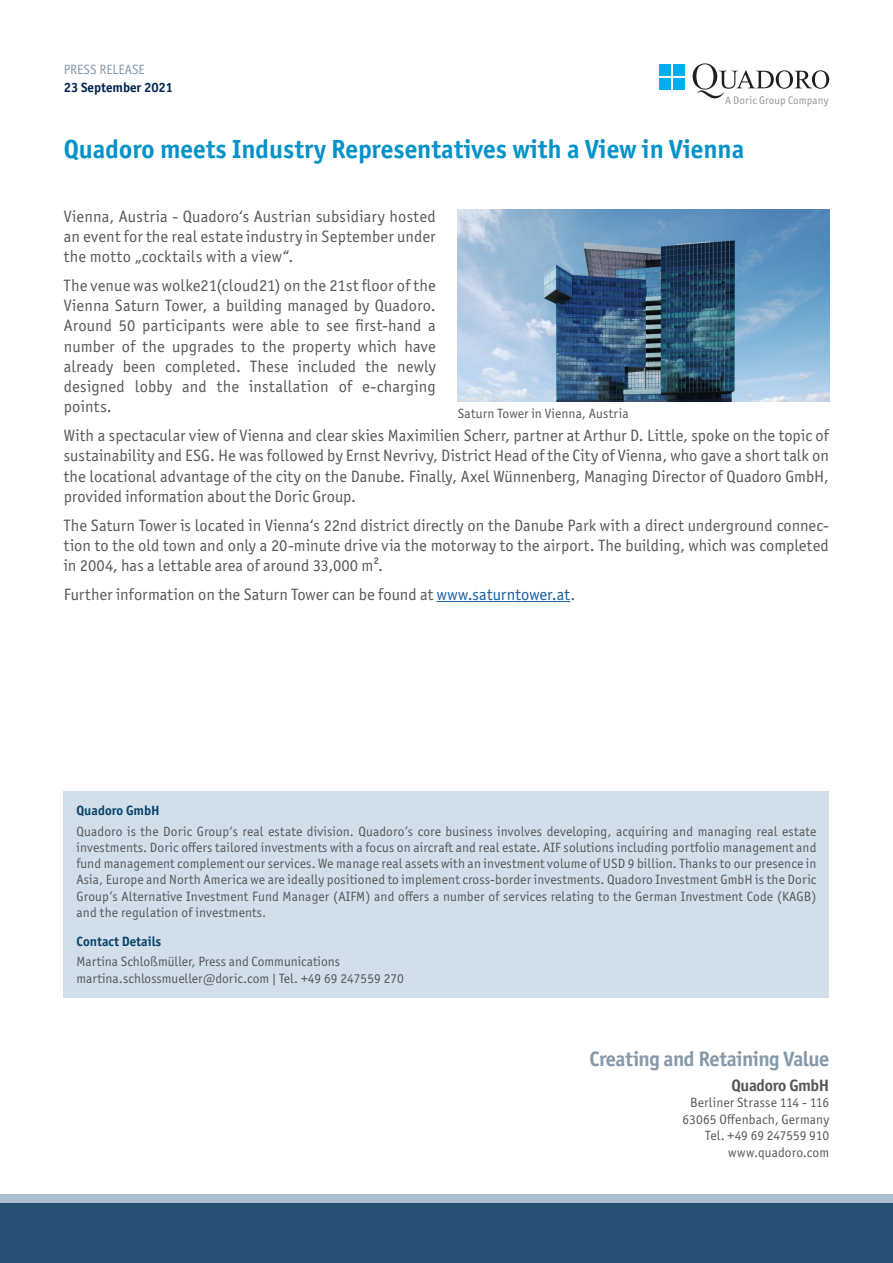
<style>
.page{position:relative;width:893px;height:1263px;background:#fff}
.page>*{position:absolute;margin:0;border:0;box-sizing:border-box;transform-origin:0 0}
.Titel_3{font:700 26.25px "Officina Sans ITC Std";color:#0092c8}
.Wert_schaffen_und_be{font:700 21px "Officina Sans ITC Std";letter-spacing:-.02em;color:#8699ab}
.Fließtext_deutsch{font:16.5px/20.2px "Officina Sans ITC Std";letter-spacing:.005em;color:#57585a;text-align:justify}
.Quadoro_Doric_Real_E{font:700 16.5px "Officina Sans ITC Std";letter-spacing:-.02em;color:#57585a}
.Fließtext_-_blauer_K{font:13.5px/16.2px "Officina Sans ITC Std";color:#57585a;text-align:justify}
.Adresse{font:13.5px "Officina Sans ITC Std";letter-spacing:.005em;color:#57585a}
.Titel_2{font:700 13.5px/18px "Officina Sans ITC Std";color:#00254c}
.Fließtext_deutsch-2{font:13.5px "Officina Sans ITC Std";letter-spacing:.01em;color:#57585a}
.Überschrift_-_blauer{font:700 13.5px "Officina Sans ITC Std";color:#084469}
.t1{font:11.1px "Officina Sans ITC Std";letter-spacing:.005em;color:#939598}
.s1{font-weight:400;color:#8699ab}
.s2{color:#175d9e}
</style>
<div class="page">
<div style="left:0;top:1201px;width:893px;height:62px;background:#274f74"></div>
<div style="left:0;top:1194px;width:893px;height:9px;background:#aebed2"></div>
<hr style="left:437px;top:601px;width:133px;height:1px;background:#175d9e">
<div style="left:659px;top:64px;width:12px;height:11px;background:#00aeef"></div>
<div style="left:674px;top:64px;width:11px;height:11px;background:#00aeef"></div>
<div style="left:659px;top:78px;width:12px;height:11px;background:#00aeef"></div>
<div style="left:674px;top:78px;width:11px;height:11px;background:#00aeef"></div>
<svg style="left:693px;top:63px;width:136px;height:35px"></svg>
<img style="left:457px;top:210px;width:372px;height:191px">
<div style="left:64px;top:791px;width:765px;height:206px;background:#d2dfeb"></div>
<p class="Titel_2" style="left:64px;top:60px;width:111px"><span class="s1">PRESS RELEASE<br></span>23 September 2021</p>
<p class="t1" style="left:725px;top:93px;width:105px">A Doric Group Company</p>
<p class="Titel_3" style="left:64px;top:133px;width:682px">Quadoro meets Industry Representatives with a View in Vienna</p>
<p class="Fließtext_deutsch" style="left:64px;top:206px;width:373px">Vienna, Austria - Quadoro‘s Austrian subsidiary hosted an event for the real estate industry in September under the motto „cocktails with a view“.</p>
<p class="Fließtext_deutsch" style="left:64px;top:275px;width:374px">The venue was wolke21(cloud21) on the 21st floor of the Vienna Saturn Tower, a building managed by Quadoro.<br>Around 50 participants were able to see first-hand a number of the upgrades to the property which have already been completed. These included the newly designed lobby and the installation of e-charging points.</p>
<p class="Fließtext_deutsch" style="left:64px;top:425px;width:767px">With a spectacular view of Vienna and clear skies Maximilien Scherr, partner at Arthur D. Little, spoke on the topic of sustainability and ESG. He was followed by Ernst Nevrivy, District Head of the City of Vienna, who gave a short talk on the locational advantage of the city on the Danube. Finally, Axel Wünnenberg, Managing Director of Quadoro GmbH, provided information about the Doric Group.</p>
<p class="Fließtext_deutsch" style="left:64px;top:515px;width:767px">The Saturn Tower is located in Vienna‘s 22nd district directly on the Danube Park with a direct underground connec&shy;tion to the old town and only a 20-minute drive via the motorway to the airport. The building, which was completed in 2004, has a lettable area of around 33,000 m².</p>
<p class="Fließtext_deutsch" style="left:64px;top:584px;width:513px">Further information on the Saturn Tower can be found at <span class="s2">www.saturntower.at</span>.</p>
<p class="Fließtext_deutsch-2" style="left:458px;top:405px;width:172px">Saturn Tower in Vienna, Austria</p>
<p class="Überschrift_-_blauer" style="left:77px;top:802px;width:85px">Quadoro GmbH</p>
<p class="Fließtext_-_blauer_K" style="left:77px;top:823px;width:741px">Quadoro is the Doric Group‘s real estate division. Quadoro’s core business involves developing, acquiring and managing real estate investments. Doric offers tailored investments with a focus on aircraft and real estate. AIF solutions including portfolio management and fund management complement our services. We manage real assets with an investment volume of USD 9 billion. Thanks to our presence in Asia, Europe and North America we are ideally positioned to implement cross-border investments. Quadoro Investment GmbH is the Doric Group’s Alternative Investment Fund Manager (AIFM) and offers a number of services relating to the German Investment Code (KAGB) and the regulation of investments.</p>
<p class="Überschrift_-_blauer" style="left:77px;top:933px;width:86px">Contact Details</p>
<p class="Fließtext_-_blauer_K" style="left:77px;top:954px;width:329px">Martina Schloßmüller, Press and Communications martina.schlossmueller@doric.com | Tel. +49 69 247559 270</p>
<p class="Wert_schaffen_und_be" style="left:589px;top:1045px;width:241px">Creating and Retaining Value</p>
<p class="Quadoro_Doric_Real_E" style="left:731px;top:1075px;width:99px">Quadoro GmbH</p>
<p class="Adresse" style="left:690px;top:1095px;width:141px">Berliner Strasse 114 - 116</p>
<p class="Adresse" style="left:683px;top:1111px;width:148px">63065 Offenbach, Germany</p>
<p class="Adresse" style="left:705px;top:1128px;width:125px">Tel. +49 69 247559 910</p>
<p class="Adresse" style="left:728px;top:1144px;width:102px">www.quadoro.com</p>
</div>
